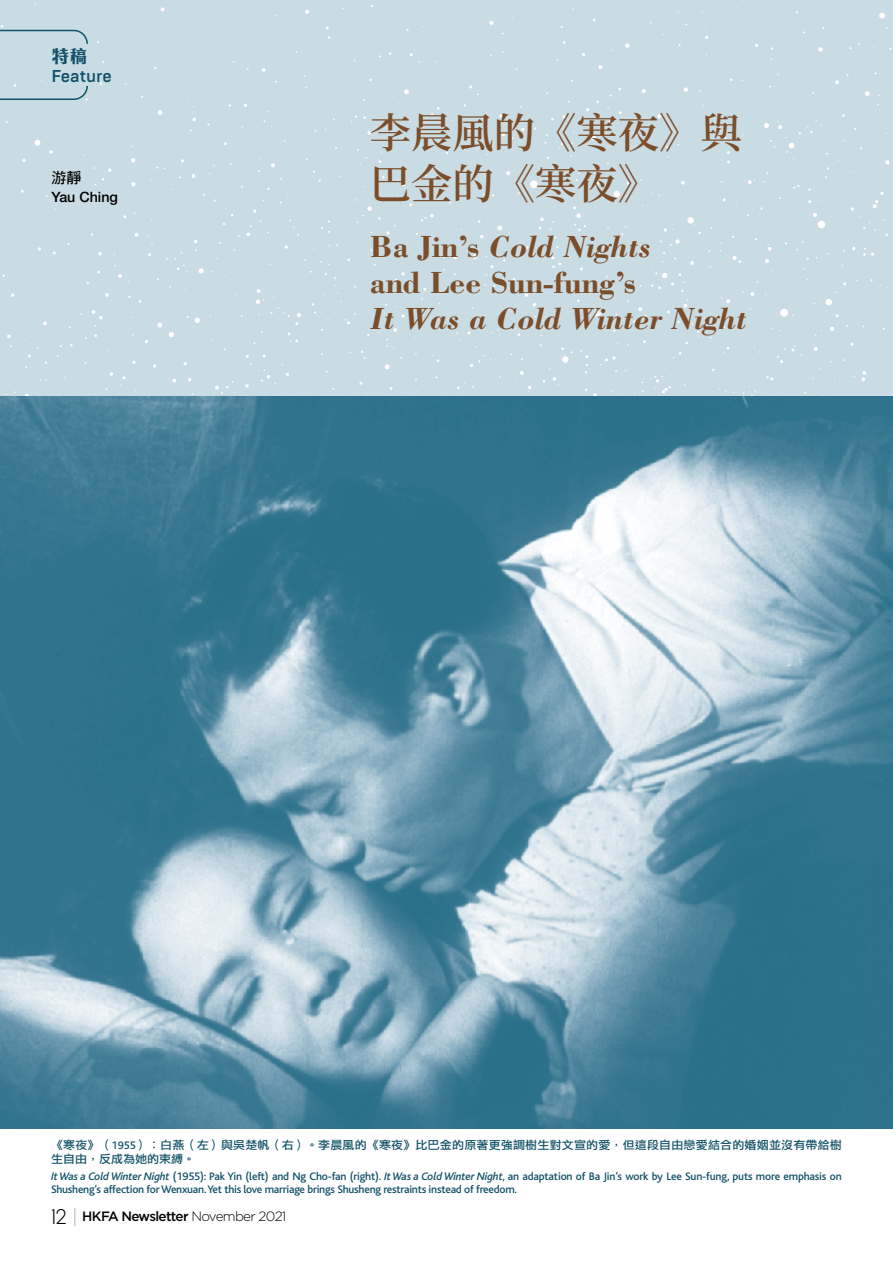
<style>
.page{position:relative;width:893px;height:1263px;background:#fff}
.page>*{position:absolute;margin:0;border:0;box-sizing:border-box;transform-origin:0 0}
.t1{font:600 41.25px/51.3px "Source Han Serif TC";color:#7c4d29}
.t2{font:700 31.5px/36px "Bodoni";color:#7c4d29}
.t3{font:italic 700 31.5px "Bodoni";color:#7c4d29}
.t4{font:700 18px "C Hei 3 HK";color:#105167}
.t5{font:500 17.1px "Brutal Type";color:#105167}
.t6{font:15px "DF Hei Std W7";color:#000}
.t7{font:500 14.25px "Helvetica Neue";color:#000}
.t8{font:500 13.5px "Gotham";letter-spacing:-.05em;color:#000}
.t9{font:500 11.4px/13.5px "Bliss";letter-spacing:-.02em;color:#105167}
.t10{font:11.4px/13.5px "DF Li Hei Std W5";letter-spacing:.015em;color:#105167;scale:1.05 1}
.s1{font-style:italic}
.s2{font-family:"Bliss";font-weight:500}
.s3{font-family:"Brutal Type";font-weight:300;font-size:21px}
.s4{font-family:"Brutal Type";font-weight:100;font-size:21.6px}
.s5{font-weight:300}
</style>
<div class="page">
<div style="left:0;top:0;width:893px;height:1128px;background:#c9dbe3"></div>
<svg style="left:530px;top:180px;width:8px;height:8px"></svg>
<svg style="left:131px;top:182px;width:5px;height:5px"></svg>
<svg style="left:489px;top:21px;width:5px;height:4px"></svg>
<svg style="left:410px;top:53px;width:10px;height:10px"></svg>
<svg style="left:11px;top:293px;width:4px;height:4px"></svg>
<svg style="left:245px;top:384px;width:4px;height:4px"></svg>
<svg style="left:172px;top:378px;width:5px;height:5px"></svg>
<svg style="left:818px;top:47px;width:5px;height:5px"></svg>
<svg style="left:865px;top:91px;width:5px;height:5px"></svg>
<svg style="left:591px;top:135px;width:5px;height:6px"></svg>
<svg style="left:109px;top:372px;width:4px;height:4px"></svg>
<svg style="left:641px;top:89px;width:5px;height:4px"></svg>
<svg style="left:885px;top:160px;width:5px;height:5px"></svg>
<svg style="left:879px;top:12px;width:6px;height:7px"></svg>
<svg style="left:255px;top:299px;width:9px;height:5px"></svg>
<svg style="left:453px;top:256px;width:4px;height:4px"></svg>
<svg style="left:284px;top:245px;width:4px;height:4px"></svg>
<svg style="left:591px;top:308px;width:10px;height:9px"></svg>
<svg style="left:191px;top:174px;width:5px;height:4px"></svg>
<svg style="left:34px;top:140px;width:7px;height:6px"></svg>
<svg style="left:397px;top:179px;width:8px;height:7px"></svg>
<svg style="left:670px;top:239px;width:10px;height:7px"></svg>
<svg style="left:131px;top:158px;width:5px;height:5px"></svg>
<svg style="left:657px;top:114px;width:9px;height:6px"></svg>
<svg style="left:157px;top:322px;width:17px;height:15px"></svg>
<svg style="left:378px;top:217px;width:18px;height:18px"></svg>
<svg style="left:598px;top:65px;width:5px;height:4px"></svg>
<svg style="left:262px;top:354px;width:4px;height:4px"></svg>
<svg style="left:788px;top:142px;width:7px;height:7px"></svg>
<svg style="left:469px;top:85px;width:10px;height:10px"></svg>
<svg style="left:321px;top:220px;width:9px;height:19px"></svg>
<svg style="left:186px;top:316px;width:14px;height:7px"></svg>
<svg style="left:271px;top:163px;width:4px;height:5px"></svg>
<svg style="left:288px;top:332px;width:10px;height:11px"></svg>
<svg style="left:198px;top:268px;width:6px;height:6px"></svg>
<svg style="left:160px;top:7px;width:5px;height:5px"></svg>
<svg style="left:506px;top:171px;width:4px;height:5px"></svg>
<svg style="left:427px;top:107px;width:13px;height:12px"></svg>
<svg style="left:480px;top:235px;width:4px;height:4px"></svg>
<svg style="left:861px;top:371px;width:5px;height:11px"></svg>
<svg style="left:585px;top:364px;width:5px;height:10px"></svg>
<svg style="left:174px;top:252px;width:14px;height:20px"></svg>
<svg style="left:640px;top:248px;width:4px;height:4px"></svg>
<svg style="left:118px;top:274px;width:11px;height:8px"></svg>
<svg style="left:526px;top:303px;width:11px;height:15px"></svg>
<svg style="left:778px;top:121px;width:4px;height:8px"></svg>
<svg style="left:683px;top:87px;width:5px;height:5px"></svg>
<svg style="left:356px;top:199px;width:16px;height:24px"></svg>
<svg style="left:468px;top:246px;width:9px;height:13px"></svg>
<svg style="left:91px;top:310px;width:12px;height:17px"></svg>
<svg style="left:256px;top:289px;width:5px;height:4px"></svg>
<svg style="left:98px;top:252px;width:4px;height:4px"></svg>
<svg style="left:262px;top:68px;width:4px;height:4px"></svg>
<svg style="left:767px;top:244px;width:5px;height:7px"></svg>
<svg style="left:813px;top:213px;width:12px;height:16px"></svg>
<svg style="left:580px;top:350px;width:9px;height:8px"></svg>
<svg style="left:593px;top:393px;width:11px;height:4px"></svg>
<svg style="left:681px;top:181px;width:4px;height:4px"></svg>
<svg style="left:105px;top:293px;width:4px;height:4px"></svg>
<svg style="left:470px;top:346px;width:21px;height:21px"></svg>
<svg style="left:807px;top:120px;width:15px;height:13px"></svg>
<svg style="left:24px;top:393px;width:5px;height:4px"></svg>
<svg style="left:687px;top:217px;width:8px;height:8px"></svg>
<svg style="left:863px;top:248px;width:11px;height:8px"></svg>
<svg style="left:732px;top:256px;width:9px;height:13px"></svg>
<svg style="left:43px;top:321px;width:4px;height:4px"></svg>
<svg style="left:421px;top:214px;width:13px;height:8px"></svg>
<svg style="left:744px;top:180px;width:11px;height:4px"></svg>
<svg style="left:766px;top:376px;width:8px;height:5px"></svg>
<svg style="left:633px;top:131px;width:5px;height:5px"></svg>
<svg style="left:777px;top:342px;width:26px;height:21px"></svg>
<svg style="left:157px;top:110px;width:6px;height:5px"></svg>
<svg style="left:367px;top:131px;width:4px;height:4px"></svg>
<svg style="left:759px;top:257px;width:10px;height:6px"></svg>
<svg style="left:600px;top:356px;width:17px;height:16px"></svg>
<svg style="left:851px;top:191px;width:37px;height:45px"></svg>
<svg style="left:780px;top:309px;width:14px;height:8px"></svg>
<svg style="left:246px;top:209px;width:23px;height:27px"></svg>
<svg style="left:49px;top:150px;width:4px;height:4px"></svg>
<svg style="left:663px;top:228px;width:10px;height:4px"></svg>
<svg style="left:835px;top:80px;width:4px;height:4px"></svg>
<svg style="left:721px;top:297px;width:9px;height:6px"></svg>
<svg style="left:562px;top:115px;width:4px;height:4px"></svg>
<svg style="left:813px;top:343px;width:5px;height:8px"></svg>
<svg style="left:215px;top:378px;width:20px;height:16px"></svg>
<svg style="left:401px;top:314px;width:4px;height:4px"></svg>
<svg style="left:310px;top:271px;width:46px;height:60px"></svg>
<svg style="left:270px;top:306px;width:31px;height:19px"></svg>
<svg style="left:650px;top:374px;width:23px;height:23px"></svg>
<svg style="left:7px;top:334px;width:4px;height:4px"></svg>
<svg style="left:119px;top:376px;width:7px;height:9px"></svg>
<svg style="left:514px;top:371px;width:18px;height:22px"></svg>
<svg style="left:764px;top:123px;width:5px;height:5px"></svg>
<svg style="left:497px;top:225px;width:5px;height:6px"></svg>
<svg style="left:683px;top:299px;width:5px;height:9px"></svg>
<svg style="left:378px;top:328px;width:24px;height:42px"></svg>
<svg style="left:108px;top:168px;width:4px;height:4px"></svg>
<svg style="left:524px;top:293px;width:4px;height:4px"></svg>
<svg style="left:468px;top:127px;width:4px;height:4px"></svg>
<svg style="left:561px;top:347px;width:12px;height:16px"></svg>
<svg style="left:325px;top:26px;width:4px;height:4px"></svg>
<svg style="left:404px;top:86px;width:10px;height:8px"></svg>
<svg style="left:395px;top:272px;width:10px;height:9px"></svg>
<svg style="left:750px;top:292px;width:5px;height:4px"></svg>
<svg style="left:192px;top:117px;width:4px;height:4px"></svg>
<svg style="left:305px;top:9px;width:4px;height:5px"></svg>
<svg style="left:651px;top:252px;width:43px;height:40px"></svg>
<svg style="left:519px;top:121px;width:17px;height:10px"></svg>
<svg style="left:596px;top:181px;width:24px;height:19px"></svg>
<svg style="left:609px;top:300px;width:38px;height:23px"></svg>
<svg style="left:258px;top:364px;width:31px;height:20px"></svg>
<svg style="left:134px;top:233px;width:5px;height:4px"></svg>
<svg style="left:552px;top:377px;width:7px;height:8px"></svg>
<svg style="left:807px;top:279px;width:57px;height:57px"></svg>
<svg style="left:526px;top:206px;width:60px;height:69px"></svg>
<svg style="left:625px;top:43px;width:5px;height:5px"></svg>
<img style="left:0;top:397px;width:893px;height:731px">
<svg style="left:0;top:25px;width:88px;height:78px"></svg>
<h4 class="t4" style="left:51px;top:48px;width:37px">特稿</h4>
<p class="t5" style="left:51px;top:65px;width:62px">Feature</p>
<p class="t6" style="left:51px;top:169px;width:31px">游靜</p>
<p class="t7" style="left:51px;top:189px;width:68px">Yau Ching</p>
<h1 class="t1" style="left:370px;top:108px;width:373px">李晨風的《寒夜》與巴金的《寒夜》</h1>
<p class="t2" style="left:370px;top:228px;width:282px">Ba Jin’s <span class="s1">Cold Nights </span>and Lee Sun-fung’s</p>
<h1 class="t3" style="left:370px;top:299px;width:378px">It Was a Cold Winter Night</h1>
<p class="t10" style="left:51px;top:1138px;width:755px">《寒夜》（<span class="s2">1955</span>）︰白燕（左）與吳楚帆（右）。李晨風的《寒夜》比巴金的原著更強調樹生對文宣的愛，但這段自由戀愛結合的婚姻並沒有帶給樹生自由，反成為她的束縛。</p>
<p class="t9" style="left:51px;top:1170px;width:792px"><span class="s1">It Was a Cold Winter Night</span> (1955): Pak Yin (left) and Ng Cho-fan (right). <span class="s1">It Was a Cold Winter Night</span>, an adaptation of Ba Jin’s work by Lee Sun-fung, puts more emphasis on<br>Shusheng’s affection for Wenxuan. Yet this love marriage brings Shusheng restraints instead of freedom.</p>
<p class="t8" style="left:51px;top:1209px;width:237px"><span class="s3">12</span> <span class="s4">|</span> HKFA Newsletter <span class="s5">November 2021</span></p>
</div>
